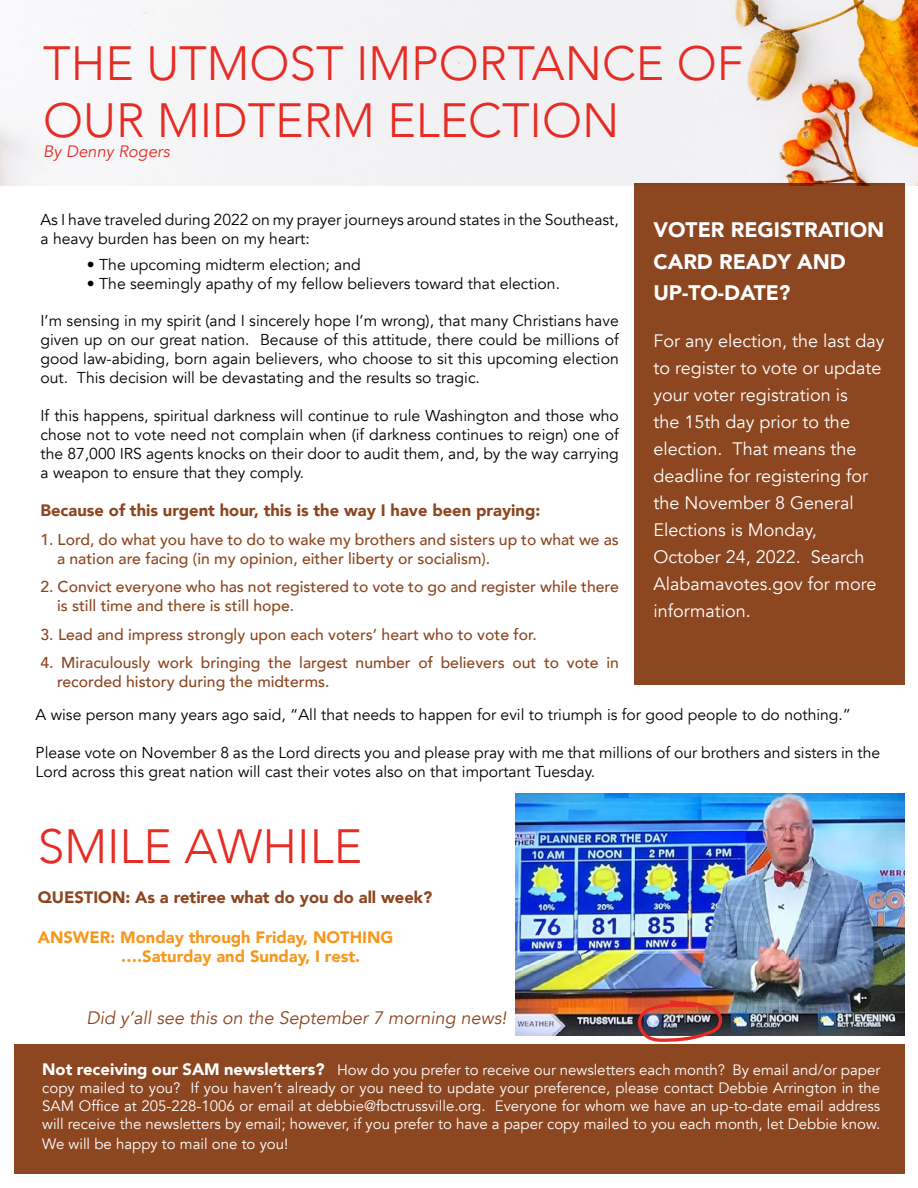
<style>
.page{position:relative;width:918px;height:1188px;background:#fff}
.page>*{position:absolute;margin:0;border:0;box-sizing:border-box;transform-origin:0 0}
.t1{font:300 48px/57.6px "Avenir";color:#e52c25}
.t2{font:900 21px/31.5px "Avenir";color:#fff}
.t3{font:18px/27px "Avenir";color:#fff}
.t4{font:italic 18px "Avenir";color:#8c4620}
.t5{font:900 16.5px "Avenir";color:#8c4620}
.t6{font:900 16.5px/19.8px "Avenir";color:#f8971d}
.t7{font:italic 16.5px "Avenir";color:#e52c25}
.t8{font:15.75px/18.9px "Avenir";color:#000}
.t9{font:500 15.75px/18.9px "Avenir";color:#8c4620}
.t10{font:15px/18px "Avenir";color:#fff;text-align:justify}
.s1{font-weight:900;font-size:16.5px}
</style>
<div class="page">
<div style="left:634px;top:184px;width:270px;height:501px;background:#8c4620"></div>
<div style="left:14px;top:1045px;width:891px;height:129px;background:#8c4620"></div>
<img style="left:0;top:0;width:918px;height:186px">
<img style="left:516px;top:794px;width:388px;height:241px">
<img style="left:633px;top:999px;width:94px;height:46px">
<h1 class="t1" style="left:43px;top:34px;width:702px">THE UTMOST IMPORTANCE OF<br>OUR MIDTERM ELECTION</h1>
<p class="t7" style="left:43px;top:142px;width:128px">By Denny Rogers</p>
<p class="t8" style="left:40px;top:211px;width:580px">As I have traveled during 2022 on my prayer journeys around states in the Southeast, a heavy burden has been on my heart:</p>
<p class="t8" style="left:87px;top:255px;width:275px">• The upcoming midterm election; and</p>
<p class="t8" style="left:87px;top:274px;width:475px">• The seemingly apathy of my fellow believers toward that election.</p>
<p class="t8" style="left:40px;top:312px;width:580px;text-align:justify">I’m sensing in my spirit (and I sincerely hope I’m wrong), that many Christians have given up on our great nation. Because of this attitude, there could be millions of good law-abiding, born again believers, who choose to sit this upcoming election out. This decision will be devastating and the results so tragic.</p>
<p class="t8" style="left:40px;top:406px;width:580px;text-align:justify">If this happens, spiritual darkness will continue to rule Washington and those who chose not to vote need not complain when (if darkness continues to reign) one of the 87,000 IRS agents knocks on their door to audit them, and, by the way carrying a weapon to ensure that they comply.</p>
<p class="t5" style="left:40px;top:496px;width:501px">Because of this urgent hour, this is the way I have been praying:</p>
<p class="t9" style="left:57px;top:529px;width:563px;text-indent:-17px">1. Lord, do what you have to do to wake my brothers and sisters up to what we as a nation are facing (in my opinion, either liberty or socialism).</p>
<p class="t9" style="left:57px;top:576px;width:563px;text-indent:-17px">2. Convict everyone who has not registered to vote to go and register while there is still time and there is still hope.</p>
<p class="t9" style="left:40px;top:624px;width:498px">3. Lead and impress strongly upon each voters’ heart who to vote for.</p>
<p class="t9" style="left:57px;top:652px;width:563px;text-indent:-17px">4. Miraculously work bringing the largest number of believers out to vote in recorded history during the midterms.</p>
<h2 class="t2" style="left:653px;top:214px;width:232px">VOTER REGISTRATION<br>CARD READY AND<br>UP-TO-DATE?</h2>
<p class="t3" style="left:653px;top:328px;width:233px">For any election, the last day to register to vote or update your voter registration is<br>the 15th day prior to the election. That means the deadline for registering for the November 8 General<br>Elections is Monday,<br>October 24, 2022. Search<br>Alabamavotes.gov for more information.</p>
<p class="t8" style="left:36px;top:705px;width:817px">A wise person many years ago said, “All that needs to happen for evil to triumph is for good people to do nothing.”</p>
<p class="t8" style="left:36px;top:743px;width:846px">Please vote on November 8 as the Lord directs you and please pray with me that millions of our brothers and sisters in the<br>Lord across this great nation will cast their votes also on that important Tuesday.</p>
<h1 class="t1" style="left:38px;top:818px;width:326px">SMILE AWHILE</h1>
<p class="t5" style="left:38px;top:883px;width:396px">QUESTION: As a retiree what do you do all week?</p>
<p class="t6" style="left:121px;top:926px;width:274px;text-indent:-83px">ANSWER: Monday through Friday, NOTHING ….Saturday and Sunday, I rest.</p>
<p class="t4" style="left:87px;top:1007px;width:422px">Did y’all see this on the September 7 morning news!</p>
<p class="t10" style="left:42px;top:1061px;width:840px"><span class="s1">Not receiving our SAM newsletters?</span> How do you prefer to receive our newsletters each month? By email and/or paper copy mailed to you? If you haven’t already or you need to update your preference, please contact Debbie Arrington in the SAM Office at 205-228-1006 or email at debbie@fbctrussville.org. Everyone for whom we have an up-to-date email address will receive the newsletters by email; however, if you prefer to have a paper copy mailed to you each month, let Debbie know.</p>
<p class="t10" style="left:42px;top:1135px;width:248px">We will be happy to mail one to you!</p>
</div>
